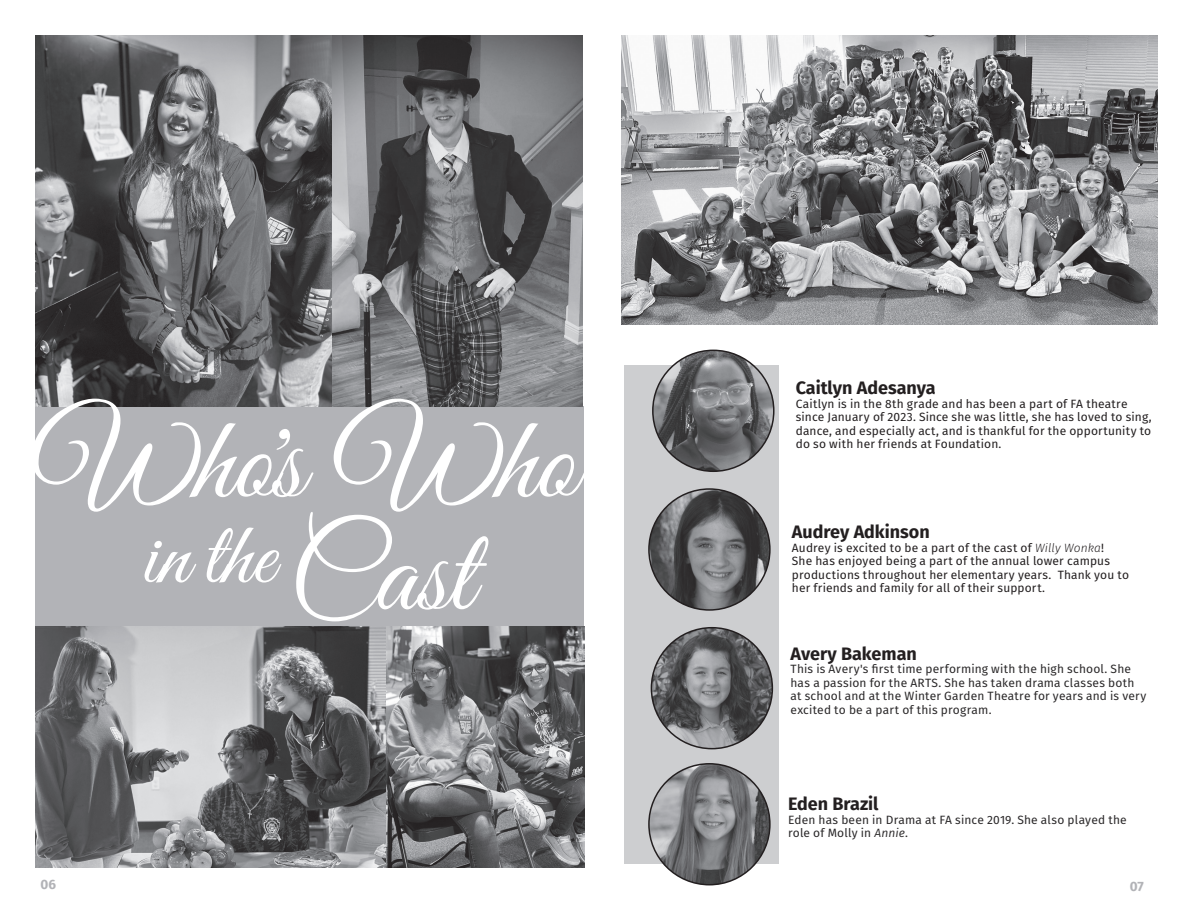
<style>
.page{position:relative;width:1188px;height:918px;background:#fff}
.page>*{position:absolute;margin:0;border:0;box-sizing:border-box;transform-origin:0 0}
.Centre_Italic{font:121.2px "Great Vibes";letter-spacing:-.01em;color:#fff}
.Centre_Italic-2{font:90px "Great Vibes";color:#fff}
.t1{font:700 18px "Fira Sans";color:#231f20}
.t2{font:700 13.5px "Fira Sans";color:#b2b3b7}
._11pt_Centre{font:12px/13.5px "Fira Sans";letter-spacing:.015em;color:#231f20}
._11pt_Centre-2{font:12px/13.5px "Fira Sans";letter-spacing:.015em;color:#2b292a}
.s1{font-size:121.2px}
.s2{font-weight:300;font-style:italic}
.s3{font-style:italic}
</style>
<div class="page">
<div style="left:36px;top:407px;width:548px;height:220px;background:#b2b3b7"></div>
<div style="left:624px;top:365px;width:155px;height:498px;background:#cdced0"></div>
<img style="left:651px;top:628px;width:121px;height:121px;border-radius:60px">
<div style="left:651px;top:627px;width:122px;height:122px;border:2px solid #231f20;border-radius:50%"></div>
<img style="left:36px;top:627px;width:548px;height:241px">
<img style="left:36px;top:35px;width:546px;height:372px">
<img style="left:649px;top:489px;width:121px;height:121px;border-radius:60px">
<div style="left:648px;top:488px;width:123px;height:123px;border:2px solid #231f20;border-radius:50%"></div>
<img style="left:653px;top:350px;width:121px;height:121px;border-radius:60px">
<div style="left:652px;top:350px;width:123px;height:122px;border:2px solid #231f20;border-radius:50%"></div>
<img style="left:621px;top:35px;width:537px;height:290px">
<img style="left:649px;top:764px;width:121px;height:121px;border-radius:60px">
<div style="left:648px;top:763px;width:123px;height:122px;border:2px solid #231f20;border-radius:50%"></div>
<p class="Centre_Italic" style="left:33px;top:394px;width:545px">Who's Who</p>
<p class="Centre_Italic-2" style="left:143px;top:506px;width:332px">in the <span class="s1">Cast</span></p>
<p class="t2" style="left:41px;top:873px;width:17px">06</p>
<p class="t1" style="left:796px;top:373px;width:141px">Caitlyn Adesanya</p>
<p class="_11pt_Centre" style="left:796px;top:396px;width:357px">Caitlyn is in the 8th grade and has been a part of FA theatre since January of 2023. Since she was little, she has loved to sing, dance, and especially act, and is thankful for the opportunity to do so with her friends at Foundation.</p>
<p class="t1" style="left:792px;top:517px;width:139px">Audrey Adkinson</p>
<p class="_11pt_Centre" style="left:792px;top:540px;width:339px">Audrey is excited to be a part of the cast of <span class="s2">Willy Wonka</span>!<br>She has enjoyed being a part of the annual lower campus productions throughout her elementary years. Thank you to her friends and family for all of their support.</p>
<p class="t1" style="left:791px;top:639px;width:128px">Avery Bakeman</p>
<p class="_11pt_Centre-2" style="left:791px;top:662px;width:357px">This is Avery's first time performing with the high school. She has a passion for the ARTS. She has taken drama classes both at school and at the Winter Garden Theatre for years and is very excited to be a part of this program.</p>
<p class="t1" style="left:788px;top:789px;width:92px">Eden Brazil</p>
<p class="_11pt_Centre-2" style="left:788px;top:812px;width:340px">Eden has been in Drama at FA since 2019. She also played the role of Molly in <span class="s3">Annie</span>.</p>
<p class="t2" style="left:1130px;top:875px;width:15px">07</p>
</div>
